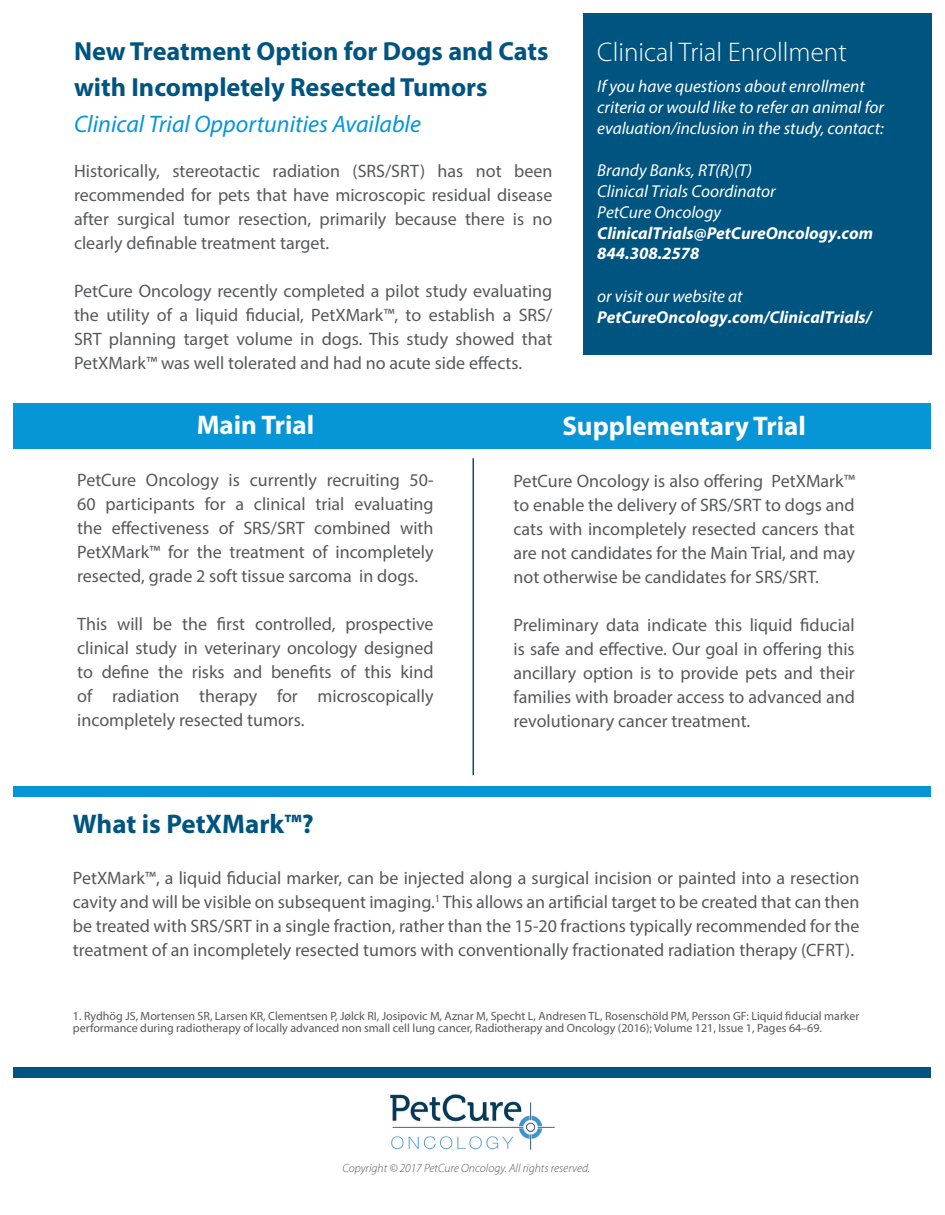
<style>
.page{position:relative;width:945px;height:1215px;background:#fff}
.page>*{position:absolute;margin:0;border:0;box-sizing:border-box;transform-origin:0 0}
.t1{font:700 27px "Myriad Pro";color:#fff}
.t2{font:300 27px "Myriad Pro";color:#fff}
.t3{font:700 27px "Myriad Pro";color:#005480}
.t4{font:700 26.25px/36px "Myriad Pro";color:#005480}
.t5{font:italic 24px "Myriad Pro";color:#0696d7}
.t6{font:18px/24px "Myriad Pro";color:#57585a;text-align:justify}
.t7{font:italic 17.25px/20.9px "Myriad Pro";color:#fff}
.t8{font:italic 700 17.25px/21px "Myriad Pro";color:#fff}
.t9{font:12px/12px "Myriad Pro";color:#57585a}
.t10{font:italic 300 12px "Myriad Pro";color:#57585a}
.s1{font-weight:700}
.s2{font-weight:400}
</style>
<div class="page">
<div style="left:14px;top:404px;width:918px;height:45px;background:#0696d7"></div>
<div style="left:14px;top:1067px;width:918px;height:11px;background:#005480"></div>
<div style="left:583px;top:14px;width:349px;height:342px;background:#005480"></div>
<hr style="left:472px;top:458px;width:2px;height:317px;background:#005480">
<img style="left:390px;top:1094px;width:165px;height:56px">
<div style="left:14px;top:786px;width:918px;height:11px;background:#0696d7"></div>
<p class="t4" style="left:74px;top:32px;width:476px">New Treatment Option for Dogs and Cats with Incompletely Resected Tumors</p>
<p class="t5" style="left:74px;top:109px;width:349px">Clinical Trial Opportunities Available</p>
<p class="t6" style="left:74px;top:159px;width:480px">Historically, stereotactic radiation (SRS/SRT) has not been recommended for pets that have microscopic residual disease after surgical tumor resection, primarily because there is no clearly definable treatment target.</p>
<p class="t6" style="left:74px;top:279px;width:480px">PetCure Oncology recently completed a pilot study evaluating the utility of a liquid fiducial, PetXMark™, to establish a SRS/ SRT planning target volume in dogs. This study showed that PetXMark™ was well tolerated and had no acute side effects.</p>
<p class="t2" style="left:597px;top:37px;width:251px">Clinical Trial Enrollment</p>
<p class="t7" style="left:597px;top:75px;width:288px">If you have questions about enrollment criteria or would like to refer an animal for evaluation/inclusion in the study, contact:</p>
<p class="t7" style="left:597px;top:159px;width:277px">Brandy Banks, RT(R)(T)<br>Clinical Trials Coordinator<br>PetCure Oncology<br><span class="s1">ClinicalTrials@PetCureOncology.com<br>844.308.2578</span></p>
<p class="t8" style="left:597px;top:285px;width:276px"><span class="s2">or visit our website at<br></span>PetCureOncology.com/ClinicalTrials/</p>
<p class="t1" style="left:197px;top:408px;width:119px">Main Trial</p>
<p class="t6" style="left:77px;top:468px;width:358px">PetCure Oncology is currently recruiting 50- 60 participants for a clinical trial evaluating the effectiveness of SRS/SRT combined with PetXMark™ for the treatment of incompletely resected, grade 2 soft tissue sarcoma in dogs.</p>
<p class="t6" style="left:77px;top:612px;width:358px">This will be the first controlled, prospective clinical study in veterinary oncology designed to define the risks and benefits of this kind of radiation therapy for microscopically incompletely resected tumors.</p>
<p class="t1" style="left:562px;top:408px;width:245px">Supplementary Trial</p>
<p class="t6" style="left:514px;top:468px;width:343px">PetCure Oncology is also offering PetXMark™ to enable the delivery of SRS/SRT to dogs and cats with incompletely resected cancers that are not candidates for the Main Trial, and may not otherwise be candidates for SRS/SRT.</p>
<p class="t6" style="left:514px;top:612px;width:343px">Preliminary data indicate this liquid fiducial is safe and effective. Our goal in offering this ancillary option is to provide pets and their families with broader access to advanced and revolutionary cancer treatment.</p>
<p class="t3" style="left:73px;top:806px;width:242px">What is PetXMark™?</p>
<p class="t6" style="left:73px;top:866px;width:788px">PetXMark™, a liquid fiducial marker, can be injected along a surgical incision or painted into a resection cavity and will be visible on subsequent imaging.<sup>1</sup> This allows an artificial target to be created that can then be treated with SRS/SRT in a single fraction, rather than the 15-20 fractions typically recommended for the treatment of an incompletely resected tumors with conventionally fractionated radiation therapy (CFRT).</p>
<p class="t9" style="left:73px;top:1010px;width:788px">1. Rydhög JS, Mortensen SR, Larsen KR, Clementsen P, Jølck RI, Josipovic M, Aznar M, Specht L, Andresen TL, Rosenschöld PM, Persson GF: Liquid fiducial marker performance during radiotherapy of locally advanced non small cell lung cancer, Radiotherapy and Oncology (2016); Volume 121, Issue 1, Pages 64–69.</p>
<p class="t10" style="left:342px;top:1161px;width:249px">Copyright © 2017 PetCure Oncology. All rights reserved.</p>
</div>
